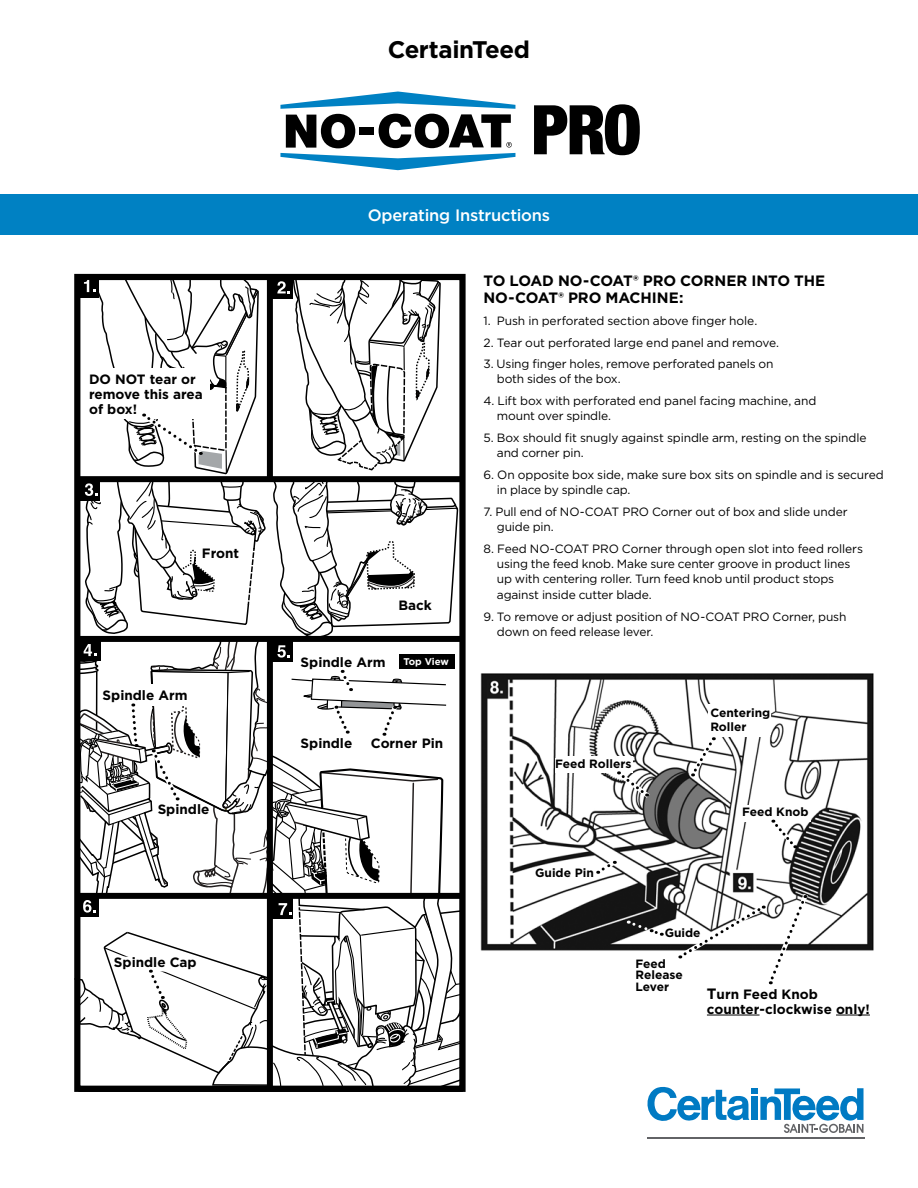
<style>
.page{position:relative;width:918px;height:1188px;background:#fff}
.page>*{position:absolute;margin:0;border:0;box-sizing:border-box;transform-origin:0 0}
.t1{font:700 24px "Gotham";letter-spacing:-.015em;color:#000}
.t2{font:500 16.5px "Gotham";letter-spacing:-.015em;color:#fff}
.t3{font:700 15px/16.5px "Gotham";letter-spacing:-.01em;color:#000}
.t4{font:700 13.5px/15px "Gotham";color:#000}
.t5{font:12px/15px "Gotham";letter-spacing:-.01em;color:#000}
.t6{font:700 12px/11.4px "Gotham";color:#000}
.t7{font:700 9.75px "Gotham";letter-spacing:-.02em;color:#fff}
.s1{font-size:15px}
</style>
<div class="page">
<div style="left:0;top:194px;width:918px;height:40px;background:#0081c3"></div>
<svg style="left:280px;top:91px;width:236px;height:80px"></svg>
<svg style="left:534px;top:104px;width:106px;height:51px"></svg>
<div style="left:751px;top:1088px;width:7px;height:6px;background:#007ac3"></div>
<svg style="left:647px;top:1087px;width:102px;height:34px"></svg>
<div style="left:751px;top:1097px;width:7px;height:23px;background:#007ac3"></div>
<svg style="left:760px;top:1088px;width:104px;height:45px"></svg>
<hr style="left:647px;top:1137px;width:218px;height:2px;background:#626366">
<div style="left:78px;top:1086px;width:385px;height:6px;background:#000"></div>
<svg style="left:74px;top:277px;width:388px;height:812px"></svg>
<img style="left:480px;top:673px;width:394px;height:278px">
<div style="left:739px;top:805px;width:52px;height:13px;background:#fff"></div>
<div style="left:557px;top:756px;width:76px;height:15px;background:#fff"></div>
<div style="left:555px;top:758px;width:78px;height:15px;background:#fff"></div>
<div style="left:742px;top:807px;width:68px;height:14px;background:#fff"></div>
<div style="left:708px;top:705px;width:62px;height:30px;background:#fff"></div>
<div style="left:710px;top:707px;width:60px;height:29px;background:#fff"></div>
<svg style="left:627px;top:919px;width:35px;height:17px"></svg>
<svg style="left:766px;top:819px;width:35px;height:34px"></svg>
<svg style="left:686px;top:734px;width:33px;height:48px"></svg>
<svg style="left:612px;top:767px;width:43px;height:35px"></svg>
<svg style="left:591px;top:856px;width:29px;height:23px"></svg>
<hr style="left:707px;top:1015px;width:53px;height:1px;background:#000">
<hr style="left:836px;top:1015px;width:34px;height:1px;background:#000">
<svg style="left:674px;top:889px;width:138px;height:96px"></svg>
<p class="t4" style="left:89px;top:372px;width:115px">DO NOT tear or remove this area of box!</p>
<p class="t4" style="left:202px;top:546px;width:39px">Front</p>
<p class="t4" style="left:103px;top:689px;width:86px">Spindle Arm</p>
<p class="t4" style="left:158px;top:803px;width:53px">Spindle</p>
<p class="t4" style="left:114px;top:956px;width:84px">Spindle Cap</p>
<h1 class="t1" style="left:388px;top:38px;width:144px">CertainTeed</h1>
<h2 class="t2" style="left:368px;top:208px;width:184px">Operating Instructions</h2>
<p class="t4" style="left:398px;top:598px;width:35px">Back</p>
<p class="t4" style="left:301px;top:656px;width:86px">Spindle Arm</p>
<p class="t7" style="left:404px;top:657px;width:47px">Top View</p>
<p class="t4" style="left:301px;top:736px;width:53px">Spindle</p>
<p class="t4" style="left:371px;top:736px;width:74px">Corner Pin</p>
<p class="t3" style="left:483px;top:273px;width:343px">TO LOAD NO-COAT® PRO CORNER INTO THE<br>NO-COAT® PRO MACHINE:</p>
<p class="t5" style="left:483px;top:314px;width:275px">1. Push in perforated section above finger hole.</p>
<p class="t5" style="left:483px;top:335px;width:297px">2. Tear out perforated large end panel and remove.</p>
<p class="t5" style="left:497px;top:357px;width:278px;text-indent:-14px">3. Using finger holes, remove perforated panels on both sides of the box.</p>
<p class="t5" style="left:497px;top:394px;width:321px;text-indent:-14px">4. Lift box with perforated end panel facing machine, and mount over spindle.</p>
<p class="t5" style="left:497px;top:431px;width:371px;text-indent:-14px">5. Box should fit snugly against spindle arm, resting on the spindle and corner pin.</p>
<p class="t5" style="left:497px;top:468px;width:388px;text-indent:-14px">6. On opposite box side, make sure box sits on spindle and is secured in place by spindle cap.</p>
<p class="t5" style="left:497px;top:505px;width:352px;text-indent:-14px">7. Pull end of NO-COAT PRO Corner out of box and slide under guide pin.</p>
<p class="t5" style="left:497px;top:542px;width:368px;text-indent:-14px">8. Feed NO-COAT PRO Corner through open slot into feed rollers using the feed knob. Make sure center groove in product lines up with centering roller. Turn feed knob until product stops</p>
<p class="t5" style="left:497px;top:588px;width:156px">against inside cutter blade.</p>
<p class="t5" style="left:497px;top:610px;width:351px;text-indent:-14px">9. To remove or adjust position of NO-COAT PRO Corner, push down on feed release lever.</p>
<p class="t6" style="left:555px;top:758px;width:78px">Feed Rollers</p>
<p class="t6" style="left:535px;top:867px;width:60px">Guide Pin</p>
<p class="t6" style="left:710px;top:706px;width:61px;line-height:14.4px">Centering<br>Roller</p>
<p class="t6" style="left:742px;top:807px;width:68px">Feed Knob</p>
<p class="t6" style="left:665px;top:928px;width:37px">Guide</p>
<p class="t6" style="left:636px;top:959px;width:49px">Feed<br>Release<br>Lever</p>
<p class="t4" style="left:707px;top:987px;width:165px"><span class="s1">T</span>urn Feed Knob counter-clockwise only!</p>
</div>
